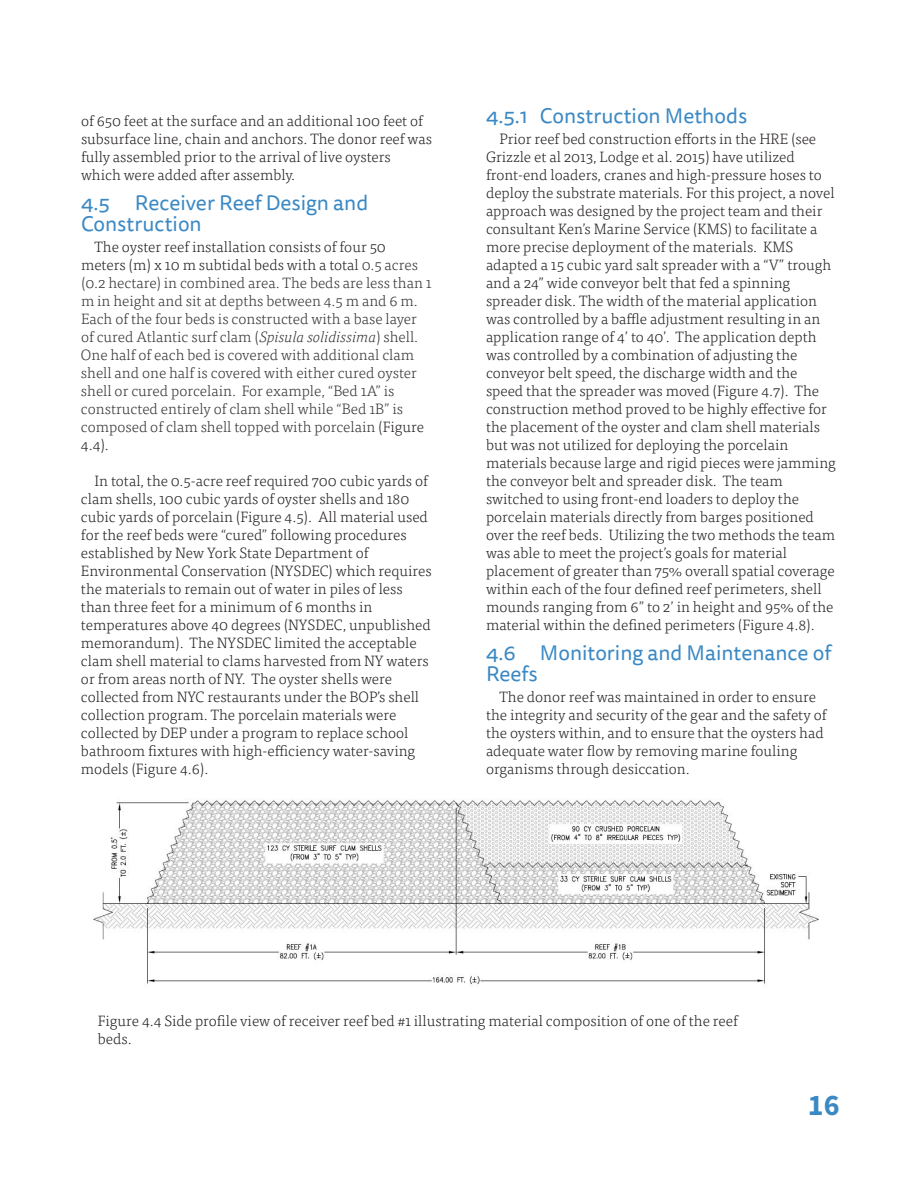
<style>
.page{position:relative;width:918px;height:1188px;background:#fff}
.page>*{position:absolute;margin:0;border:0;box-sizing:border-box;transform-origin:0 0}
.t1{font:700 30px "Source Sans Pro";color:#3b89c4}
.Section_ColumnHead_1{font:21px/21px "Tisa Sans Pro";color:#3b89c4}
.Body_text__Tisa_Pro{font:300 15px/18px "Tisa Pro";color:#231f20}
.Body_text__Tisa_Pro-2{font:300 15px/18px "Tisa Pro";color:#333}
.Body_Text___Tisa_Pro{font:300 15px/18px "Tisa Pro";color:#231f20}
.s1{color:#231f20}
.s2{font-style:italic}
</style>
<div class="page">
<img style="left:93px;top:800px;width:726px;height:185px">
<p class="Body_text__Tisa_Pro" style="left:81px;top:111px;width:352px">of 650 feet at the surface and an additional 100 feet of subsurface line, chain and anchors. The donor reef was fully assembled prior to the arrival of live oysters which were added after assembly.</p>
<p class="Section_ColumnHead_1" style="left:81px;top:193px;width:289px">4.5 Receiver Reef Design and<br>Construction</p>
<p class="Body_text__Tisa_Pro-2" style="left:81px;top:237px;width:352px;text-indent:14px"><span class="s1">The oyster reef installation consists of four 50 meters (m) x 10 m subtidal beds with a total</span> 0.5 acres (0.2 hectare) in combined area. The beds are less than 1 m in height and sit at depths between 4.5 m and 6 m.<br>Each of the four beds is constructed with a base layer of cured Atlantic surf clam (<span class="s2">Spisula solidissima</span>) shell.<br>One half of each bed is covered with additional clam shell and one half is covered with either cured oyster shell or cured porcelain. For example, “Bed 1A” is constructed entirely of clam shell while “Bed 1B” is composed of clam shell topped with porcelain <span class="s1">(Figure 4.4).</span></p>
<p class="Body_text__Tisa_Pro" style="left:81px;top:471px;width:352px;text-indent:14px">In total, the 0.5-acre reef required 700 cubic yards of clam shells, 100 cubic yards of oyster shells and 180 cubic yards of porcelain (Figure 4.5). All material used for the reef beds were “cured” following procedures established by New York State Department of Environmental Conservation (NYSDEC) which requires the materials to remain out of water in piles of less than three feet for a minimum of 6 months in temperatures above 40 degrees (NYSDEC, unpublished memorandum). The NYSDEC limited the acceptable clam shell material to clams harvested from NY waters or from areas north of NY. The oyster shells were collected from NYC restaurants under the BOP’s shell collection program. The porcelain materials were collected by DEP under a program to replace school bathroom fixtures with high-efficiency water-saving models (Figure 4.6).</p>
<p class="Section_ColumnHead_1" style="left:486px;top:106px;width:263px">4.5.1 Construction Methods</p>
<p class="Body_text__Tisa_Pro" style="left:486px;top:129px;width:351px;text-indent:14px">Prior reef bed construction efforts in the HRE (see Grizzle et al 2013, Lodge et al. 2015) have utilized front-end loaders, cranes and high-pressure hoses to deploy the substrate materials. For this project, a novel approach was designed by the project team and their consultant Ken’s Marine Service (KMS) to facilitate a more precise deployment of the materials. KMS adapted a 15 cubic yard salt spreader with a “V” trough and a 24” wide conveyor belt that fed a spinning spreader disk. The width of the material application was controlled by a baffle adjustment resulting in an application range of 4’ to 40’. The application depth was controlled by a combination of adjusting the conveyor belt speed, the discharge width and the speed that the spreader was moved (Figure 4.7). The construction method proved to be highly effective for the placement of the oyster and clam shell materials but was not utilized for deploying the porcelain materials because large and rigid pieces were jamming the conveyor belt and spreader disk. The team switched to using front-end loaders to deploy the porcelain materials directly from barges positioned over the reef beds. Utilizing the two methods the team was able to meet the project’s goals for material placement of greater than 75% overall spatial coverage within each of the four defined reef perimeters, shell mounds ranging from 6” to 2’ in height and 95% of the material within the defined perimeters (Figure 4.8).</p>
<p class="Section_ColumnHead_1" style="left:486px;top:643px;width:347px">4.6 Monitoring and Maintenance of<br>Reefs</p>
<p class="Body_text__Tisa_Pro" style="left:486px;top:687px;width:342px;text-indent:14px">The donor reef was maintained in order to ensure the integrity and security of the gear and the safety of the oysters within, and to ensure that the oysters had adequate water flow by removing marine fouling organisms through desiccation.</p>
<p class="Body_Text___Tisa_Pro" style="left:98px;top:1011px;width:641px">Figure 4.4 Side profile view of receiver reef bed #1 illustrating material composition of one of the reef beds.</p>
<h1 class="t1" style="left:808px;top:1086px;width:33px">16</h1>
</div>
